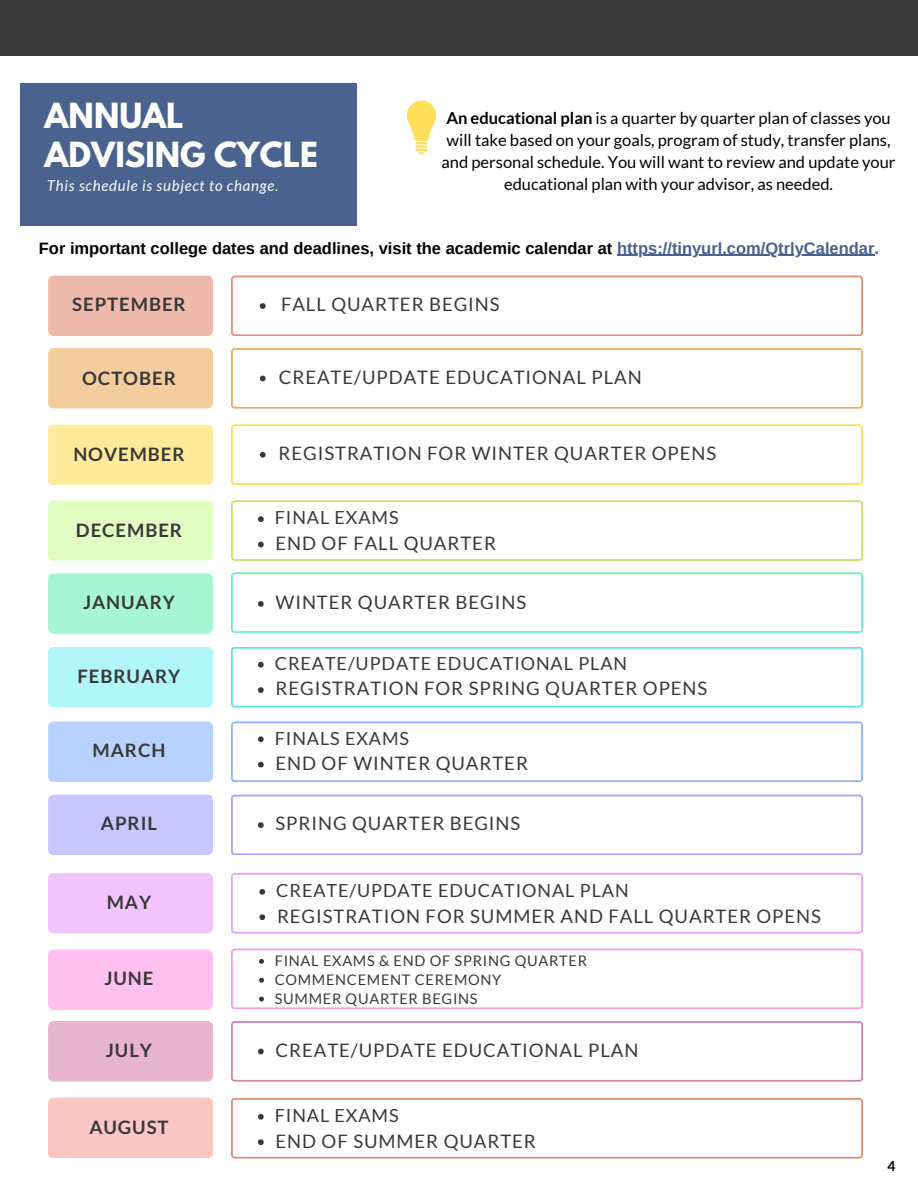
<style>
.page{position:relative;width:918px;height:1188px;background:#fff}
.page>*{position:absolute;margin:0;border:0;box-sizing:border-box;transform-origin:0 0}
.t1{font:700 30.75px/38.1px "League Spartan";color:#fff}
.t2{font:18.6px "Lato";letter-spacing:.05em;color:#393939}
.t3{font:700 18.6px "Lato";letter-spacing:.05em;color:#393939}
.t4{font:18px "Lato";letter-spacing:.05em;color:#393939}
.t5{font:16.5px/22.2px "Lato";color:#000;text-align:center}
.t6{font:700 16.5px "Arimo";color:#000}
.t7{font:italic 15px "Lato";letter-spacing:.05em;color:#fff}
.t8{font:14.55px "Lato";letter-spacing:.05em;color:#393939}
.t9{font:700 13.8px "Lato";color:#000}
.s1{font-weight:700}
.s2{color:#49628e}
</style>
<div class="page">
<div style="left:0;top:0;width:918px;height:55px;background:#393939"></div>
<div style="left:20px;top:83px;width:336px;height:143px;background:#49628e"></div>
<div style="left:48px;top:276px;width:165px;height:60px;background:#eebaab;border-radius:6px"></div>
<div style="left:48px;top:348px;width:165px;height:60px;background:#f4cd9f;border-radius:6px"></div>
<div style="left:48px;top:425px;width:165px;height:60px;background:#ffeb9b;border-radius:6px"></div>
<div style="left:48px;top:500px;width:165px;height:61px;background:#e2fdc3;border-radius:6px"></div>
<div style="left:48px;top:573px;width:165px;height:61px;background:#a6f6d5;border-radius:6px"></div>
<div style="left:48px;top:647px;width:165px;height:60px;background:#b0f6fa;border-radius:6px"></div>
<div style="left:48px;top:721px;width:165px;height:61px;background:#b8d2ff;border-radius:6px"></div>
<div style="left:48px;top:795px;width:165px;height:60px;background:#c9c6ff;border-radius:6px"></div>
<div style="left:48px;top:873px;width:165px;height:60px;background:#f1c4ff;border-radius:6px"></div>
<div style="left:48px;top:950px;width:165px;height:60px;background:#ffc0ef;border-radius:6px"></div>
<div style="left:48px;top:1021px;width:165px;height:61px;background:#e6b4cd;border-radius:6px"></div>
<div style="left:48px;top:1098px;width:165px;height:60px;background:#fac6c6;border-radius:6px"></div>
<svg style="left:231px;top:276px;width:632px;height:60px"></svg>
<svg style="left:231px;top:348px;width:632px;height:61px"></svg>
<svg style="left:231px;top:424px;width:632px;height:61px"></svg>
<svg style="left:231px;top:500px;width:632px;height:61px"></svg>
<svg style="left:231px;top:572px;width:632px;height:61px"></svg>
<svg style="left:231px;top:647px;width:632px;height:61px"></svg>
<svg style="left:231px;top:721px;width:632px;height:61px"></svg>
<svg style="left:231px;top:795px;width:632px;height:60px"></svg>
<svg style="left:231px;top:873px;width:632px;height:61px"></svg>
<svg style="left:231px;top:949px;width:632px;height:60px"></svg>
<svg style="left:231px;top:1021px;width:632px;height:61px"></svg>
<svg style="left:231px;top:1098px;width:632px;height:61px"></svg>
<svg style="left:407px;top:100px;width:29px;height:54px"></svg>
<hr style="left:617px;top:255px;width:258px;height:1px;background:#49628e">
<p class="t1" style="left:45px;top:101px;width:275px">ANNUAL<br>ADVISING CYCLE</p>
<p class="t7" style="left:47px;top:176px;width:233px">This schedule is subject to change.</p>
<p class="t5" style="left:442px;top:106px;width:456px"><span class="s1">An educational plan</span> is a quarter by quarter plan of classes you will take based on your goals, program of study, transfer plans, and personal schedule. You will want to review and update your educational plan with your advisor, as needed.</p>
<p class="t6" style="left:39px;top:239px;width:842px">For important college dates and deadlines, visit the academic calendar at <span class="s2">https://tinyurl.com/QtrlyCalendar.</span></p>
<p class="t3" style="left:72px;top:293px;width:115px">SEPTEMBER</p>
<p class="t3" style="left:82px;top:366px;width:95px">OCTOBER</p>
<p class="t3" style="left:73px;top:443px;width:113px">NOVEMBER</p>
<p class="t3" style="left:76px;top:518px;width:108px">DECEMBER</p>
<p class="t3" style="left:83px;top:591px;width:93px">JANUARY</p>
<p class="t3" style="left:78px;top:664px;width:104px">FEBRUARY</p>
<p class="t3" style="left:93px;top:739px;width:74px">MARCH</p>
<p class="t3" style="left:101px;top:812px;width:58px">APRIL</p>
<p class="t3" style="left:107px;top:890px;width:46px">MAY</p>
<p class="t3" style="left:104px;top:967px;width:51px">JUNE</p>
<p class="t3" style="left:106px;top:1039px;width:48px">JULY</p>
<p class="t3" style="left:89px;top:1115px;width:81px">AUGUST</p>
<p class="t2" style="left:281px;top:293px;width:220px">FALL QUARTER BEGINS</p>
<p class="t2" style="left:279px;top:365px;width:364px">CREATE/UPDATE EDUCATIONAL PLAN</p>
<p class="t2" style="left:279px;top:442px;width:439px">REGISTRATION FOR WINTER QUARTER OPENS</p>
<p class="t4" style="left:275px;top:507px;width:125px">FINAL EXAMS</p>
<p class="t2" style="left:276px;top:532px;width:222px">END OF FALL QUARTER</p>
<p class="t2" style="left:276px;top:591px;width:252px">WINTER QUARTER BEGINS</p>
<p class="t4" style="left:275px;top:652px;width:354px">CREATE/UPDATE EDUCATIONAL PLAN</p>
<p class="t2" style="left:276px;top:677px;width:433px">REGISTRATION FOR SPRING QUARTER OPENS</p>
<p class="t4" style="left:275px;top:727px;width:136px">FINALS EXAMS</p>
<p class="t2" style="left:276px;top:752px;width:254px">END OF WINTER QUARTER</p>
<p class="t2" style="left:276px;top:812px;width:246px">SPRING QUARTER BEGINS</p>
<p class="t4" style="left:276px;top:879px;width:354px">CREATE/UPDATE EDUCATIONAL PLAN</p>
<p class="t2" style="left:277px;top:904px;width:546px">REGISTRATION FOR SUMMER AND FALL QUARTER OPENS</p>
<p class="t8" style="left:275px;top:952px;width:314px">FINAL EXAMS &amp; END OF SPRING QUARTER</p>
<p class="t8" style="left:275px;top:971px;width:228px">COMMENCEMENT CEREMONY</p>
<p class="t8" style="left:275px;top:990px;width:204px">SUMMER QUARTER BEGINS</p>
<p class="t2" style="left:276px;top:1039px;width:364px">CREATE/UPDATE EDUCATIONAL PLAN</p>
<p class="t4" style="left:275px;top:1104px;width:125px">FINAL EXAMS</p>
<p class="t2" style="left:276px;top:1129px;width:262px">END OF SUMMER QUARTER</p>
<p class="t9" style="left:887px;top:1158px;width:9px">4</p>
</div>
